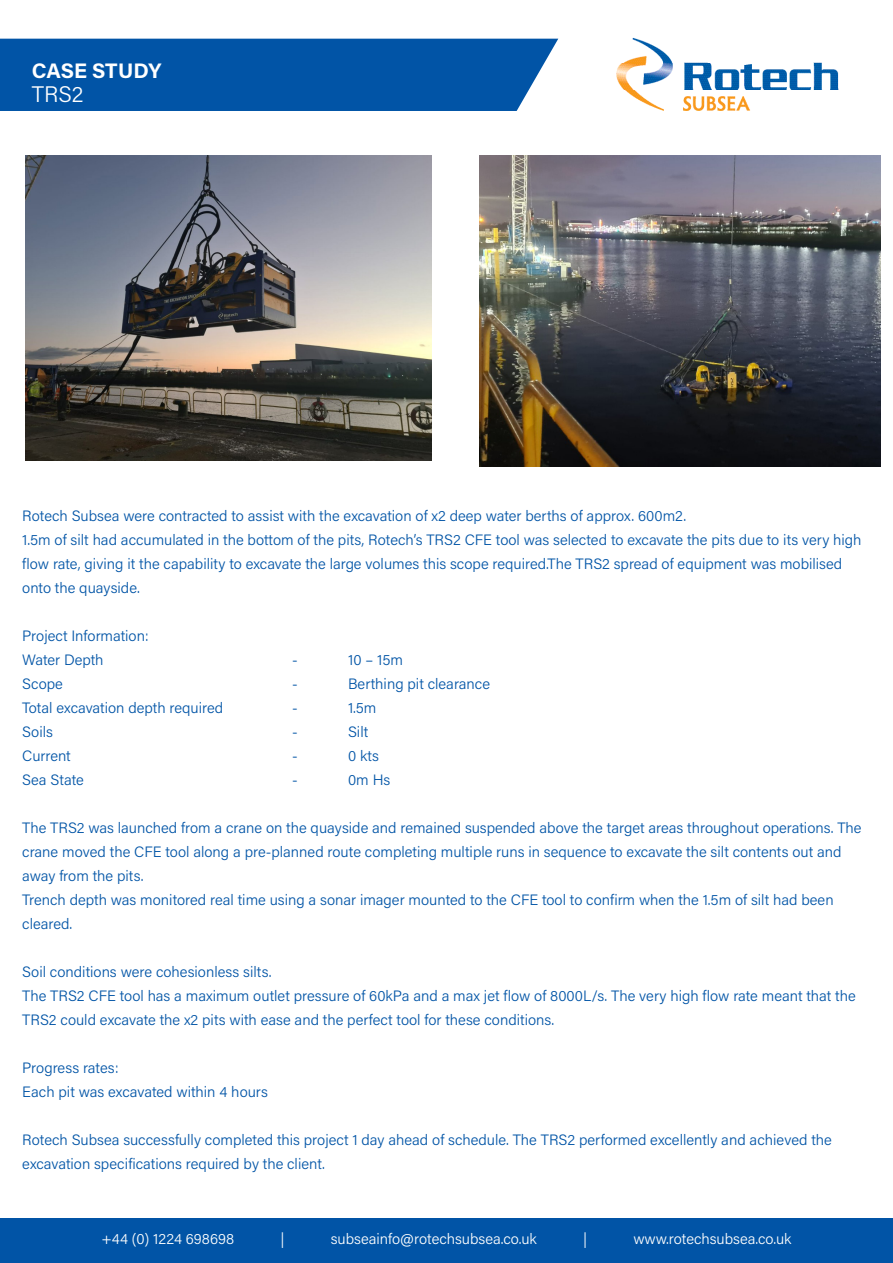
<style>
.page{position:relative;width:893px;height:1263px;background:#fff}
.page>*{position:absolute;margin:0;border:0;box-sizing:border-box;transform-origin:0 0}
.t1{font:300 22.5px "Acumin Pro";color:#fff}
.t2{font:700 21px "Acumin Pro";letter-spacing:-.005em;color:#fff}
.t3{font:300 15px/24px "Acumin Pro";color:#0154a6}
.t4{font:300 15px "Acumin Pro";color:#fff}
</style>
<div class="page">
<img style="left:616px;top:37px;width:223px;height:74px">
<div style="left:0;top:1218px;width:893px;height:45px;background:#0154a6"></div>
<div style="left:0;top:39px;width:558px;height:72px;background:#0154a6"></div>
<img style="left:480px;top:155px;width:400px;height:311px">
<img style="left:26px;top:155px;width:406px;height:305px">
<p class="t2" style="left:32px;top:55px;width:131px">CASE STUDY</p>
<p class="t1" style="left:32px;top:78px;width:53px">TRS2</p>
<p class="t3" style="left:22px;top:503px;width:665px">Rotech Subsea were contracted to assist with the excavation of x2 deep water berths of approx. 600m2.</p>
<p class="t3" style="left:22px;top:527px;width:841px">1.5m of silt had accumulated in the bottom of the pits, Rotech’s TRS2 CFE tool was selected to excavate the pits due to its very high flow rate, giving it the capability to excavate the large volumes this scope required.The TRS2 spread of equipment was mobilised onto the quayside.</p>
<p class="t3" style="left:22px;top:623px;width:128px">Project Information:</p>
<p class="t3" style="left:22px;top:647px;width:83px">Water Depth</p>
<p class="t3" style="left:292px;top:647px;width:7px">-</p>
<p class="t3" style="left:348px;top:647px;width:57px">10 – 15m</p>
<p class="t3" style="left:22px;top:671px;width:42px">Scope</p>
<p class="t3" style="left:292px;top:671px;width:7px">-</p>
<p class="t3" style="left:348px;top:671px;width:144px">Berthing pit clearance</p>
<p class="t3" style="left:22px;top:695px;width:203px">Total excavation depth required</p>
<p class="t3" style="left:292px;top:695px;width:7px">-</p>
<p class="t3" style="left:348px;top:695px;width:30px">1.5m</p>
<p class="t3" style="left:22px;top:719px;width:32px">Soils</p>
<p class="t3" style="left:292px;top:719px;width:7px">-</p>
<p class="t3" style="left:348px;top:719px;width:22px">Silt</p>
<p class="t3" style="left:22px;top:743px;width:50px">Current</p>
<p class="t3" style="left:292px;top:743px;width:7px">-</p>
<p class="t3" style="left:348px;top:743px;width:33px">0 kts</p>
<p class="t3" style="left:22px;top:767px;width:63px">Sea State</p>
<p class="t3" style="left:292px;top:767px;width:7px">-</p>
<p class="t3" style="left:348px;top:767px;width:44px">0m Hs</p>
<p class="t3" style="left:22px;top:815px;width:841px">The TRS2 was launched from a crane on the quayside and remained suspended above the target areas throughout operations. The crane moved the CFE tool along a pre-planned route completing multiple runs in sequence to excavate the silt contents out and away from the pits.</p>
<p class="t3" style="left:22px;top:887px;width:813px">Trench depth was monitored real time using a sonar imager mounted to the CFE tool to confirm when the 1.5m of silt had been cleared.</p>
<p class="t3" style="left:22px;top:959px;width:251px">Soil conditions were cohesionless silts.</p>
<p class="t3" style="left:22px;top:983px;width:835px">The TRS2 CFE tool has a maximum outlet pressure of 60kPa and a max jet flow of 8000L/s. The very high flow rate meant that the<br>TRS2 could excavate the x2 pits with ease and the perfect tool for these conditions.</p>
<p class="t3" style="left:22px;top:1055px;width:98px">Progress rates:</p>
<p class="t3" style="left:22px;top:1079px;width:247px">Each pit was excavated within 4 hours</p>
<p class="t3" style="left:22px;top:1127px;width:811px">Rotech Subsea successfully completed this project 1 day ahead of schedule. The TRS2 performed excellently and achieved the excavation specifications required by the client.</p>
<p class="t4" style="left:101px;top:1229px;width:134px">+44 (0) 1224 698698</p>
<p class="t4" style="left:280px;top:1229px;width:6px">|</p>
<p class="t4" style="left:331px;top:1229px;width:207px">subseainfo@rotechsubsea.co.uk</p>
<p class="t4" style="left:583px;top:1229px;width:6px">|</p>
<p class="t4" style="left:633px;top:1229px;width:160px">www.rotechsubsea.co.uk</p>
</div>
